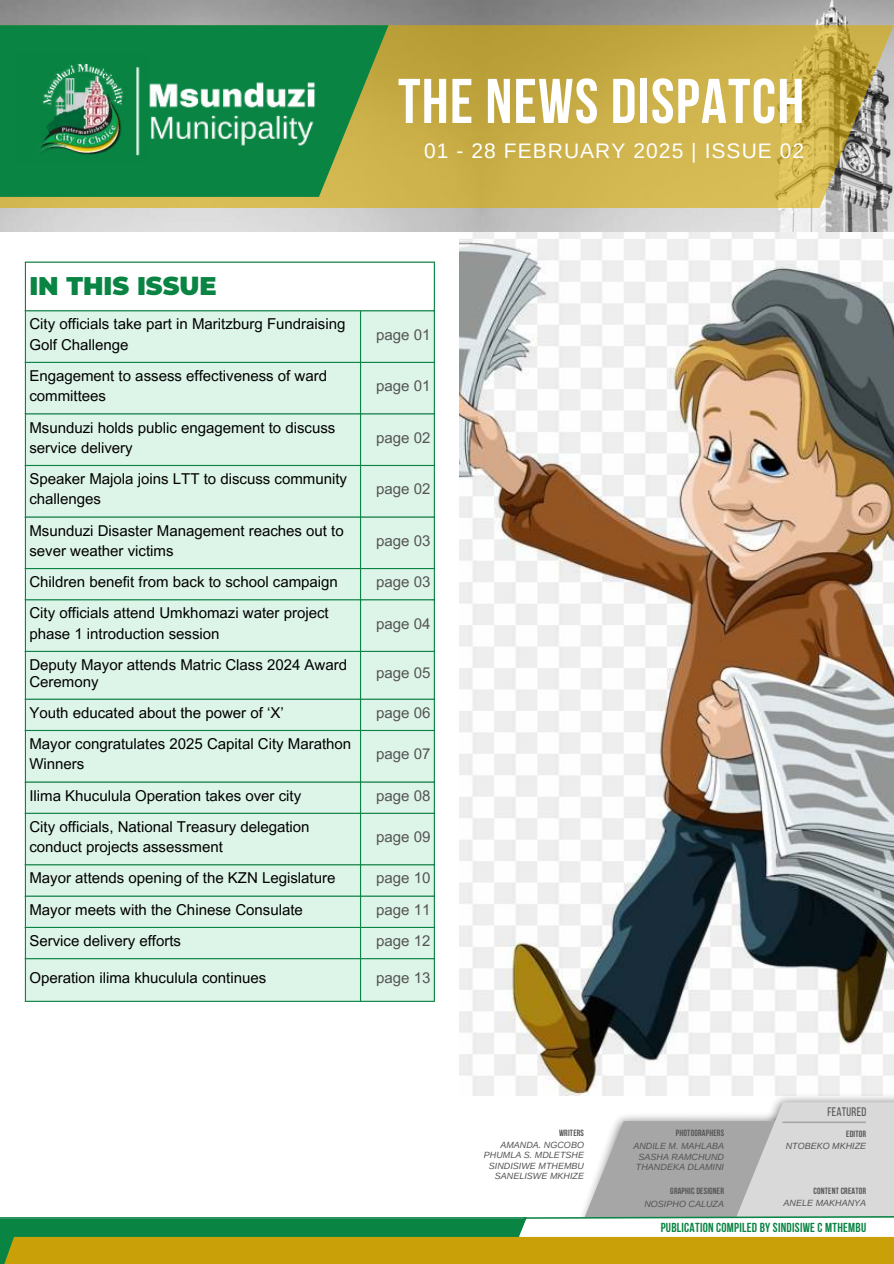
<style>
.page{position:relative;width:894px;height:1264px;background:#fff}
.page>*{position:absolute;margin:0;border:0;box-sizing:border-box;transform-origin:0 0}
.t1{font:700 63px "Bebas Neue";letter-spacing:.02em;color:#fff}
.t2{font:900 25.5px "Montserrat";color:#098443}
.t3{font:21px "Arimo";letter-spacing:.05em;color:#fff}
.t4{font:15px/20.2px "Arial MT Pro";color:#000}
.t5{font:15px "Arial MT Pro";color:#545454}
.t6{font:700 13.05px "Bebas Neue";letter-spacing:.02em;color:#098443}
.t7{font:12.3px "Bebas Neue";letter-spacing:.02em;color:#545454}
.t8{font:italic 9px/10.5px "Arimo";color:#545454;text-align:justify}
.t9{font:700 9px "Bebas Neue";letter-spacing:.02em;color:#545454}
</style>
<div class="page">
<img style="left:459px;top:232px;width:434px;height:863px">
<div style="left:0;top:1218px;width:889px;height:45px;background:#098443"></div>
<hr style="left:0;top:1217px;width:844px;height:1px;background:#098443">
<img style="left:709px;top:926px;width:184px;height:19px">
<img style="left:549px;top:945px;width:344px;height:176px">
<svg style="left:733px;top:1102px;width:160px;height:19px;fill:#d9d9d9"></svg>
<svg style="left:480px;top:1217px;width:409px;height:19px;fill:#fff"></svg>
<svg style="left:522px;top:1121px;width:371px;height:107px"></svg>
<div style="left:0;top:1236px;width:893px;height:27px;background:#c9a007"></div>
<div style="left:26px;top:311px;width:407px;height:689px;background:#ddf4e8"></div>
<hr style="left:25px;top:263px;width:1px;height:737px;background:#098443">
<hr style="left:360px;top:311px;width:1px;height:689px;background:#098443">
<hr style="left:433px;top:263px;width:2px;height:737px;background:#098443">
<hr style="left:25px;top:261px;width:410px;height:2px;background:#098443">
<hr style="left:25px;top:310px;width:410px;height:1px;background:#098443">
<hr style="left:25px;top:362px;width:410px;height:1px;background:#098443">
<hr style="left:25px;top:413px;width:410px;height:1px;background:#098443">
<hr style="left:25px;top:465px;width:410px;height:1px;background:#098443">
<hr style="left:25px;top:516px;width:410px;height:1px;background:#098443">
<hr style="left:25px;top:568px;width:410px;height:1px;background:#098443">
<hr style="left:25px;top:599px;width:410px;height:1px;background:#098443">
<hr style="left:25px;top:651px;width:410px;height:1px;background:#098443">
<hr style="left:25px;top:698px;width:410px;height:1px;background:#098443">
<hr style="left:25px;top:730px;width:410px;height:1px;background:#098443">
<hr style="left:25px;top:781px;width:410px;height:1px;background:#098443">
<hr style="left:25px;top:812px;width:410px;height:1px;background:#098443">
<hr style="left:25px;top:864px;width:410px;height:1px;background:#098443">
<hr style="left:25px;top:895px;width:410px;height:1px;background:#098443">
<hr style="left:25px;top:926px;width:410px;height:2px;background:#098443">
<hr style="left:25px;top:958px;width:410px;height:1px;background:#098443">
<hr style="left:25px;top:1000px;width:410px;height:1px;background:#098443">
<img style="left:481px;top:0;width:412px;height:232px">
<svg style="left:0;top:25px;width:893px;height:183px;background:#c5ac4d"></svg>
<svg style="left:0;top:25px;width:388px;height:172px;background:#459145"></svg>
<img style="left:125px;top:0;width:209px;height:232px">
<img style="left:15px;top:51px;width:134px;height:113px">
<h1 class="t1" style="left:398px;top:67px;width:407px">THE NEWS DISPATCH</h1>
<h3 class="t3" style="left:424px;top:138px;width:381px">01 - 28 FEBRUARY 2025 | ISSUE 02</h3>
<h2 class="t2" style="left:29px;top:267px;width:189px">IN THIS ISSUE</h2>
<p class="t4" style="left:29px;top:315px;width:317px">City officials take part in Maritzburg Fundraising<br>Golf Challenge</p>
<p class="t5" style="left:376px;top:326px;width:56px">page 01</p>
<p class="t4" style="left:29px;top:366px;width:299px">Engagement to assess effectiveness of ward committees</p>
<p class="t5" style="left:376px;top:377px;width:56px">page 01</p>
<p class="t4" style="left:29px;top:418px;width:307px">Msunduzi holds public engagement to discuss service delivery</p>
<p class="t5" style="left:376px;top:429px;width:56px">page 02</p>
<p class="t4" style="left:29px;top:469px;width:319px">Speaker Majola joins LTT to discuss community challenges</p>
<p class="t5" style="left:376px;top:480px;width:56px">page 02</p>
<p class="t4" style="left:29px;top:521px;width:316px">Msunduzi Disaster Management reaches out to sever weather victims</p>
<p class="t5" style="left:376px;top:532px;width:56px">page 03</p>
<p class="t4" style="left:29px;top:572px;width:310px">Children benefit from back to school campaign</p>
<p class="t5" style="left:376px;top:573px;width:56px">page 03</p>
<p class="t4" style="left:29px;top:603px;width:301px">City officials attend Umkhomazi water project phase 1 introduction session</p>
<p class="t5" style="left:376px;top:614px;width:56px">page 04</p>
<p class="t4" style="left:29px;top:657px;width:319px;line-height:16.8px">Deputy Mayor attends Matric Class 2024 Award<br>Ceremony</p>
<p class="t5" style="left:376px;top:664px;width:56px">page 05</p>
<p class="t4" style="left:29px;top:703px;width:256px">Youth educated about the power of ‘X’</p>
<p class="t5" style="left:376px;top:704px;width:56px">page 06</p>
<p class="t4" style="left:29px;top:734px;width:323px">Mayor congratulates 2025 Capital City Marathon<br>Winners</p>
<p class="t5" style="left:376px;top:745px;width:56px">page 07</p>
<p class="t4" style="left:29px;top:786px;width:273px">Ilima Khuculula Operation takes over city</p>
<p class="t5" style="left:376px;top:786px;width:56px">page 08</p>
<p class="t4" style="left:29px;top:817px;width:281px">City officials, National Treasury delegation conduct projects assessment</p>
<p class="t5" style="left:376px;top:828px;width:56px">page 09</p>
<p class="t4" style="left:29px;top:868px;width:307px">Mayor attends opening of the KZN Legislature</p>
<p class="t5" style="left:376px;top:869px;width:56px">page 10</p>
<p class="t4" style="left:29px;top:900px;width:275px">Mayor meets with the Chinese Consulate</p>
<p class="t5" style="left:376px;top:900px;width:56px">page 11</p>
<p class="t4" style="left:29px;top:931px;width:153px">Service delivery efforts</p>
<p class="t5" style="left:376px;top:932px;width:56px">page 12</p>
<p class="t4" style="left:29px;top:968px;width:238px">Operation ilima khuculula continues</p>
<p class="t5" style="left:376px;top:969px;width:56px">page 13</p>
<p class="t9" style="left:559px;top:1127px;width:26px">WRITERS</p>
<p class="t8" style="left:484px;top:1138px;width:102px;text-align:right">AMANDA. NGCOBO<br>PHUMLA S. MDLETSHE<br>SINDISIWE MTHEMBU<br>SANELISWE MKHIZE</p>
<p class="t9" style="left:675px;top:1127px;width:50px">PHOTOGRAPHERS</p>
<p class="t8" style="left:633px;top:1140px;width:92px">ANDILE M. MAHLABA SASHA RAMCHUND THANDEKA DLAMINI</p>
<p class="t9" style="left:670px;top:1185px;width:55px">GRAPHIC DESIGNER</p>
<p class="t8" style="left:644px;top:1198px;width:81px">NOSIPHO CALUZA</p>
<p class="t7" style="left:827px;top:1104px;width:40px">FEATURED</p>
<p class="t9" style="left:846px;top:1129px;width:21px">EDITOR</p>
<p class="t8" style="left:785px;top:1140px;width:82px">NTOBEKO MKHIZE</p>
<p class="t9" style="left:813px;top:1186px;width:54px">CONTENT CREATOR</p>
<p class="t8" style="left:783px;top:1197px;width:84px">ANELE MAKHANYA</p>
<p class="t6" style="left:660px;top:1219px;width:207px">PUBLICATION COMPILED BY SINDISIWE C MTHEMBU</p>
</div>
